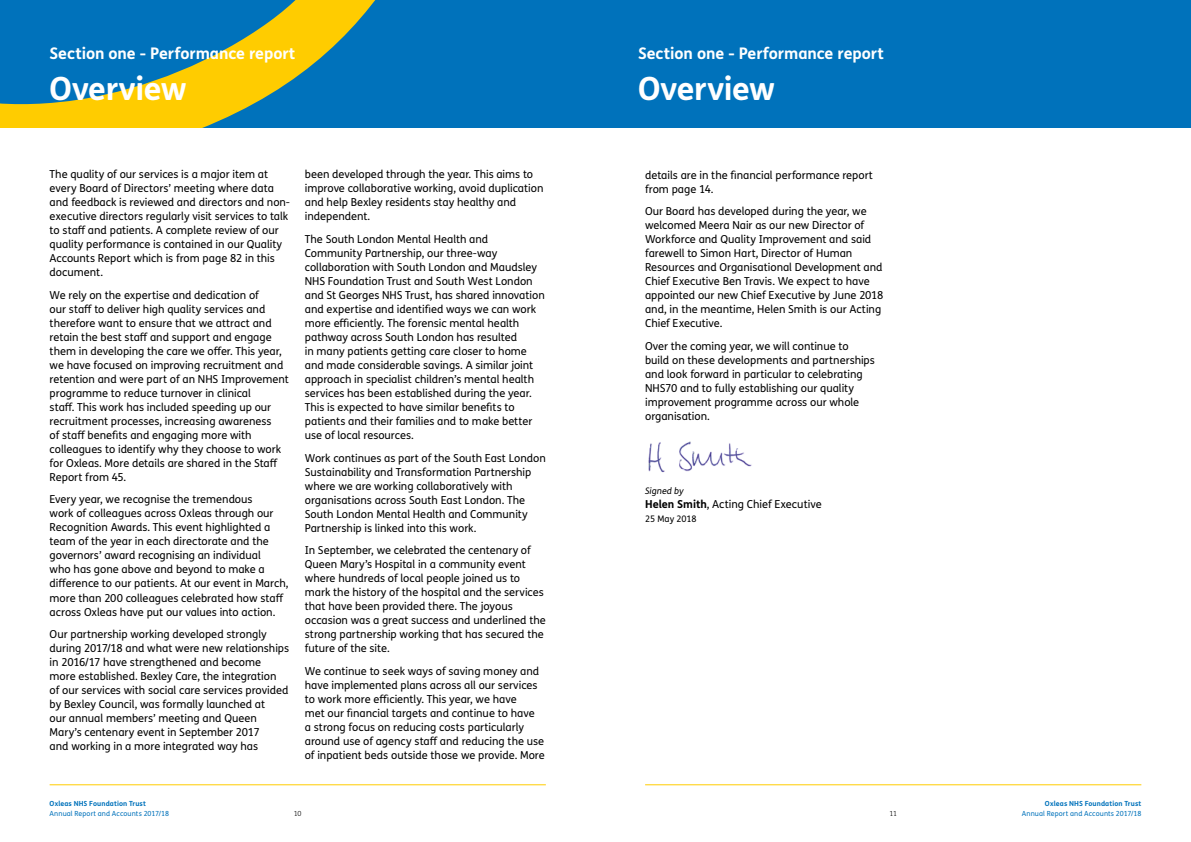
<style>
.page{position:relative;width:1191px;height:842px;background:#fff}
.page>*{position:absolute;margin:0;border:0;box-sizing:border-box;transform-origin:0 0}
.t1{font:700 32px "FS Me Pro";letter-spacing:-.015em;color:#fff}
.t2{font:700 16px "FS Me Pro";letter-spacing:-.01em;color:#fff}
.t3{font:11px/14px "FS Me Pro";letter-spacing:-.005em;color:#000}
.t4{font:9px "FS Me Pro";letter-spacing:-.015em;color:#000}
.t5{font:italic 9px "FS Me Pro";letter-spacing:.005em;color:#000}
.t6{font:7px "FS Me Pro";letter-spacing:.015em;color:#0072bb}
.t7{font:700 7px "FS Me Pro";letter-spacing:.015em;color:#0072bb}
.t8{font:300 7px "FS Me Pro";color:#000}
.s1{font-weight:700}
</style>
<div class="page">
<div style="left:595px;top:0;width:596px;height:128px;background:#0072bb"></div>
<div style="left:0;top:0;width:595px;height:128px;background:#0072bb"></div>
<svg style="left:0;top:0;width:376px;height:128px"></svg>
<img style="left:648px;top:441px;width:104px;height:32px">
<hr style="left:645px;top:784px;width:496px;height:1px;background:#fc0">
<hr style="left:50px;top:784px;width:496px;height:1px;background:#fc0">
<h1 class="t1" style="left:50px;top:30px;width:138px">Overview</h1>
<h2 class="t2" style="left:50px;top:41px;width:247px">Section one - Performance report</h2>
<h1 class="t1" style="left:50px;top:63px;width:138px">Overview</h1>
<p class="t3" style="left:50px;top:167px;width:242px">The quality of our services is a major item at every Board of Directors’ meeting where data and feedback is reviewed and directors and non&shy;executive directors regularly visit services to talk to staff and patients. A complete review of our quality performance is contained in our Quality Accounts Report which is from page 82 in this document.</p>
<p class="t3" style="left:50px;top:288px;width:241px">We rely on the expertise and dedication of<br>our staff to deliver high quality services and therefore want to ensure that we attract and retain the best staff and support and engage them in developing the care we offer. This year, we have focused on improving recruitment and retention and were part of an NHS Improvement programme to reduce turnover in clinical<br>staff. This work has included speeding up our recruitment processes, increasing awareness<br>of staff benefits and engaging more with colleagues to identify why they choose to work for Oxleas. More details are shared in the Staff Report from 45.</p>
<p class="t3" style="left:50px;top:492px;width:240px">Every year, we recognise the tremendous<br>work of colleagues across Oxleas through our Recognition Awards. This event highlighted a team of the year in each directorate and the governors’ award recognising an individual<br>who has gone above and beyond to make a difference to our patients. At our event in March, more than 200 colleagues celebrated how staff across Oxleas have put our values into action.</p>
<p class="t3" style="left:50px;top:627px;width:241px">Our partnership working developed strongly during 2017/18 and what were new relationships in 2016/17 have strengthened and become more established. Bexley Care, the integration<br>of our services with social care services provided by Bexley Council, was formally launched at<br>our annual members’ meeting and Queen Mary’s centenary event in September 2017<br>and working in a more integrated way has</p>
<p class="t3" style="left:305px;top:167px;width:240px">been developed through the year. This aims to improve collaborative working, avoid duplication and help Bexley residents stay healthy and independent.</p>
<p class="t3" style="left:305px;top:232px;width:241px">The South London Mental Health and Community Partnership, our three-way collaboration with South London and Maudsley NHS Foundation Trust and South West London and St Georges NHS Trust, has shared innovation and expertise and identified ways we can work more efficiently. The forensic mental health pathway across South London has resulted<br>in many patients getting care closer to home and made considerable savings. A similar joint approach in specialist children’s mental health services has been established during the year.<br>This is expected to have similar benefits to patients and their families and to make better use of local resources.</p>
<p class="t3" style="left:305px;top:450px;width:242px">Work continues as part of the South East London Sustainability and Transformation Partnership where we are working collaboratively with organisations across South East London. The South London Mental Health and Community Partnership is linked into this work.</p>
<p class="t3" style="left:305px;top:543px;width:242px">In September, we celebrated the centenary of Queen Mary’s Hospital in a community event where hundreds of local people joined us to mark the history of the hospital and the services that have been provided there. The joyous occasion was a great success and underlined the strong partnership working that has secured the future of the site.</p>
<p class="t3" style="left:305px;top:663px;width:241px">We continue to seek ways of saving money and have implemented plans across all our services to work more efficiently. This year, we have<br>met our financial targets and continue to have<br>a strong focus on reducing costs particularly around use of agency staff and reducing the use of inpatient beds outside those we provide. More</p>
<p class="t7" style="left:50px;top:798px;width:98px">Oxleas NHS Foundation Trust</p>
<p class="t6" style="left:50px;top:809px;width:121px">Annual Report and Accounts 2017/18</p>
<p class="t8" style="left:294px;top:809px;width:9px">10</p>
<h2 class="t2" style="left:638px;top:41px;width:247px">Section one - Performance report</h2>
<h1 class="t1" style="left:638px;top:63px;width:138px">Overview</h1>
<p class="t3" style="left:645px;top:167px;width:229px">details are in the financial performance report from page 14.</p>
<p class="t3" style="left:645px;top:204px;width:240px">Our Board has developed during the year, we welcomed Meera Nair as our new Director of Workforce and Quality Improvement and said farewell to Simon Hart, Director of Human Resources and Organisational Development and Chief Executive Ben Travis. We expect to have appointed our new Chief Executive by June 2018 and, in the meantime, Helen Smith is our Acting Chief Executive.</p>
<p class="t3" style="left:645px;top:339px;width:231px">Over the coming year, we will continue to build on these developments and partnerships and look forward in particular to celebrating NHS70 and to fully establishing our quality improvement programme across our whole organisation.</p>
<p class="t5" style="left:645px;top:485px;width:40px">Signed by</p>
<p class="t3" style="left:645px;top:497px;width:178px"><span class="s1">Helen Smith</span>, Acting Chief Executive</p>
<p class="t4" style="left:645px;top:513px;width:53px">25 May 2018</p>
<p class="t7" style="left:1045px;top:798px;width:98px">Oxleas NHS Foundation Trust</p>
<p class="t8" style="left:889px;top:809px;width:9px">11</p>
<p class="t6" style="left:1022px;top:809px;width:121px">Annual Report and Accounts 2017/18</p>
</div>
